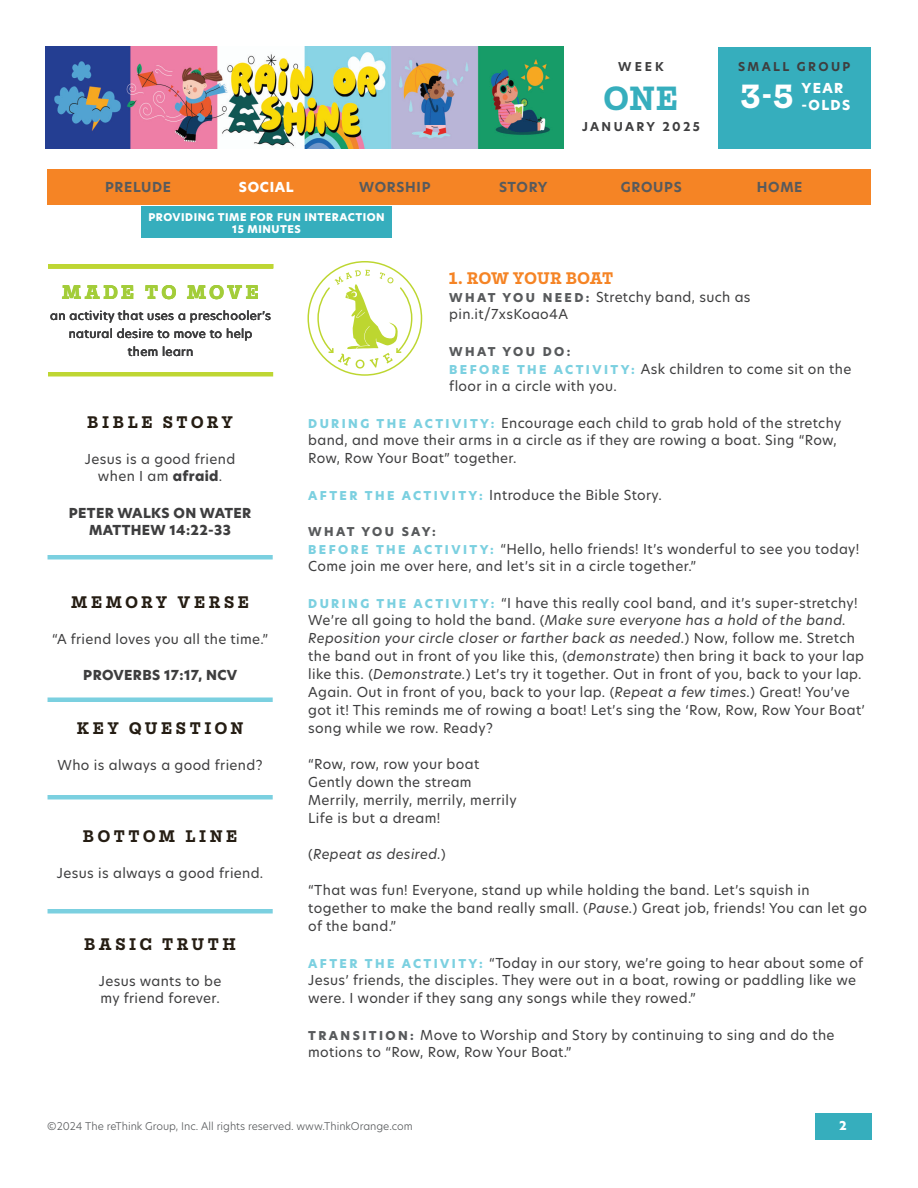
<style>
.page{position:relative;width:918px;height:1188px;background:#fff}
.page>*{position:absolute;margin:0;border:0;box-sizing:border-box;transform-origin:0 0}
.t1{font:700 36px "Mortise";color:#36aebd}
.t2{font:700 36px "Mortise";color:#fff}
.t3{font:700 21px "Mortise";letter-spacing:.17em;color:#a3cd39}
.t4{font:700 18px "Mortise";letter-spacing:.2em;color:#251d13}
.t5{font:700 18px "Mortise";letter-spacing:.005em;color:#f58425}
.t6{font:13.5px/18px "New Hero";letter-spacing:.025em;color:#3e3e3f}
.t7{font:800 13.5px/18px "New Hero";letter-spacing:.025em;color:#3e3e3f;text-align:center}
.t8{font:700 13.5px "New Hero";letter-spacing:.05em;color:#585a5c}
.t9{font:italic 13.5px "New Hero";letter-spacing:.025em;color:#3e3e3f}
.t10{font:800 13.5px/16.2px "New Hero";letter-spacing:.1em;color:#fff}
.t11{font:12px/18px "New Hero";letter-spacing:.025em;color:#3e3e3f;text-align:center}
.t12{font:700 12px "New Hero";letter-spacing:.2em;color:#3e3e3f}
.t13{font:800 12px "New Hero";letter-spacing:.18em;color:#585a5c}
.t14{font:800 12px "New Hero";letter-spacing:.2em;color:#585a5c}
.t15{font:800 12px "New Hero";color:#fff}
.t16{font:300 10.5px "New Hero";color:#585a5c}
.t17{font:800 10.5px/12px "New Hero";letter-spacing:.05em;color:#fff;text-align:center}
.s1{font-weight:800}
.s2{font-weight:800;font-size:12px;color:#585a5c}
.s3{font-weight:800;font-size:12px;color:#7bd0e0}
.s4{font-style:italic}
.s5{font-style:normal}
</style>
<div class="page">
<img style="left:45px;top:47px;width:519px;height:101px">
<div style="left:717px;top:47px;width:154px;height:102px;background:#36aebd"></div>
<div style="left:48px;top:555px;width:225px;height:5px;background:#7bd0e0"></div>
<hr style="left:48px;top:698px;width:225px;height:4px;background:#7bd0e0">
<div style="left:48px;top:795px;width:225px;height:5px;background:#7bd0e0"></div>
<div style="left:48px;top:909px;width:225px;height:5px;background:#7bd0e0"></div>
<div style="left:141px;top:206px;width:251px;height:32px;background:#36aebd"></div>
<div style="left:47px;top:170px;width:824px;height:36px;background:#f58425"></div>
<div style="left:815px;top:1113px;width:57px;height:27px;background:#36aebd"></div>
<svg style="left:308px;top:261px;width:114px;height:115px"></svg>
<hr style="left:48px;top:372px;width:225px;height:4px;background:#bed633">
<hr style="left:48px;top:264px;width:225px;height:4px;background:#bed633">
<p class="t12" style="left:618px;top:59px;width:47px">WEEK</p>
<h1 class="t1" style="left:604px;top:79px;width:76px">ONE</h1>
<p class="t12" style="left:582px;top:119px;width:119px">JANUARY 2025</p>
<p class="t12" style="left:738px;top:59px;width:114px">SMALL GROUP</p>
<h1 class="t2" style="left:740px;top:77px;width:55px">3-5</h1>
<p class="t10" style="left:802px;top:80px;width:50px">YEAR -OLDS</p>
<p class="t8" style="left:105px;top:177px;width:68px">PRELUDE</p>
<p class="t10" style="left:239px;top:179px;width:56px">SOCIAL</p>
<p class="t8" style="left:359px;top:177px;width:73px">WORSHIP</p>
<p class="t8" style="left:499px;top:177px;width:50px">STORY</p>
<p class="t8" style="left:621px;top:177px;width:62px">GROUPS</p>
<p class="t8" style="left:757px;top:177px;width:47px">HOME</p>
<p class="t17" style="left:148px;top:211px;width:238px">PROVIDING TIME FOR FUN INTERACTION<br>15 MINUTES</p>
<h2 class="t3" style="left:62px;top:281px;width:198px">MADE TO MOVE</h2>
<p class="t11" style="left:50px;top:306px;width:222px">an activity that uses a preschooler’s natural desire to move to help<br>them learn</p>
<h3 class="t4" style="left:87px;top:412px;width:147px">BIBLE STORY</h3>
<p class="t6" style="left:85px;top:449px;width:152px;text-align:center">Jesus is a good friend when I am <span class="s1">afraid</span>.</p>
<p class="t7" style="left:69px;top:504px;width:184px">PETER WALKS ON WATER<br>MATTHEW 14:22-33</p>
<h3 class="t4" style="left:71px;top:592px;width:179px">MEMORY VERSE</h3>
<p class="t6" style="left:52px;top:629px;width:218px">“A friend loves you all the time.”</p>
<p class="t7" style="left:83px;top:666px;width:156px">PROVERBS 17:17, NCV</p>
<h3 class="t4" style="left:77px;top:718px;width:168px">KEY QUESTION</h3>
<p class="t6" style="left:58px;top:755px;width:206px">Who is always a good friend?</p>
<h3 class="t4" style="left:83px;top:826px;width:156px">BOTTOM LINE</h3>
<p class="t6" style="left:57px;top:863px;width:208px">Jesus is always a good friend.</p>
<h3 class="t4" style="left:84px;top:934px;width:153px">BASIC TRUTH</h3>
<p class="t6" style="left:99px;top:971px;width:124px">Jesus wants to be my friend forever.</p>
<h3 class="t5" style="left:449px;top:268px;width:166px">1. ROW YOUR BOAT</h3>
<p class="t6" style="left:449px;top:287px;width:303px"><span class="s2">W H AT YO U N E E D :</span> Stretchy band, such as pin.it/7xsKoao4A</p>
<p class="t14" style="left:449px;top:343px;width:123px">WHAT YOU DO:</p>
<p class="t6" style="left:449px;top:359px;width:404px"><span class="s3">B E F O R E T H E AC T I V I TY:</span> Ask children to come sit on the floor in a circle with you.</p>
<p class="t6" style="left:308px;top:413px;width:535px"><span class="s3">D U R I N G T H E AC T I V I T Y:</span> Encourage each child to grab hold of the stretchy band, and move their arms in a circle as if they are rowing a boat. Sing “Row,<br>Row, Row Your Boat” together.</p>
<p class="t6" style="left:308px;top:485px;width:355px"><span class="s3">A F T E R T H E AC T I V I T Y:</span> Introduce the Bible Story.</p>
<p class="t13" style="left:308px;top:523px;width:129px">WHAT YOU SAY:</p>
<p class="t6" style="left:308px;top:539px;width:553px"><span class="s3">B E F O R E T H E AC T I V I T Y:</span> “Hello, hello friends! It’s wonderful to see you today!<br>Come join me over here, and let’s sit in a circle together.”</p>
<p class="t6" style="left:308px;top:593px;width:558px"><span class="s3">D U R I N G T H E AC T I V I T Y:</span> “I have this really cool band, and it’s super-stretchy!<br>We’re all going to hold the band. (<span class="s4">Make sure everyone has a hold of the band.<br>Reposition your circle closer or farther back as needed.</span>) Now, follow me. Stretch the band out in front of you like this, (<span class="s4">demonstrate</span>) then bring it back to your lap like this. (<span class="s4">Demonstrate.</span>) Let’s try it together. Out in front of you, back to your lap.<br>Again. Out in front of you, back to your lap. (<span class="s4">Repeat a few times.</span>) Great! You’ve got it! This reminds me of rowing a boat! Let’s sing the ‘Row, Row, Row Your Boat’ song while we row. Ready?</p>
<p class="t6" style="left:308px;top:755px;width:210px">“Row, row, row your boat<br>Gently down the stream<br>Merrily, merrily, merrily, merrily<br>Life is but a dream!</p>
<p class="t9" style="left:308px;top:845px;width:139px"><span class="s5">(</span>Repeat as desired.<span class="s5">)</span></p>
<p class="t6" style="left:308px;top:881px;width:560px">“That was fun! Everyone, stand up while holding the band. Let’s squish in together to make the band really small. (<span class="s4">Pause.</span>) Great job, friends! You can let go of the band.”</p>
<p class="t6" style="left:308px;top:953px;width:557px"><span class="s3">A F T E R T H E AC T I V I T Y:</span> “Today in our story, we’re going to hear about some of<br>Jesus’ friends, the disciples. They were out in a boat, rowing or paddling like we were. I wonder if they sang any songs while they rowed.”</p>
<p class="t6" style="left:308px;top:1025px;width:528px"><span class="s2">T R A N S I T I O N :</span> Move to Worship and Story by continuing to sing and do the motions to “Row, Row, Row Your Boat.”</p>
<p class="t16" style="left:47px;top:1118px;width:367px">©2024 The reThink Group, Inc. All rights reserved. www.ThinkOrange.com</p>
<p class="t15" style="left:839px;top:1117px;width:9px">2</p>
</div>
